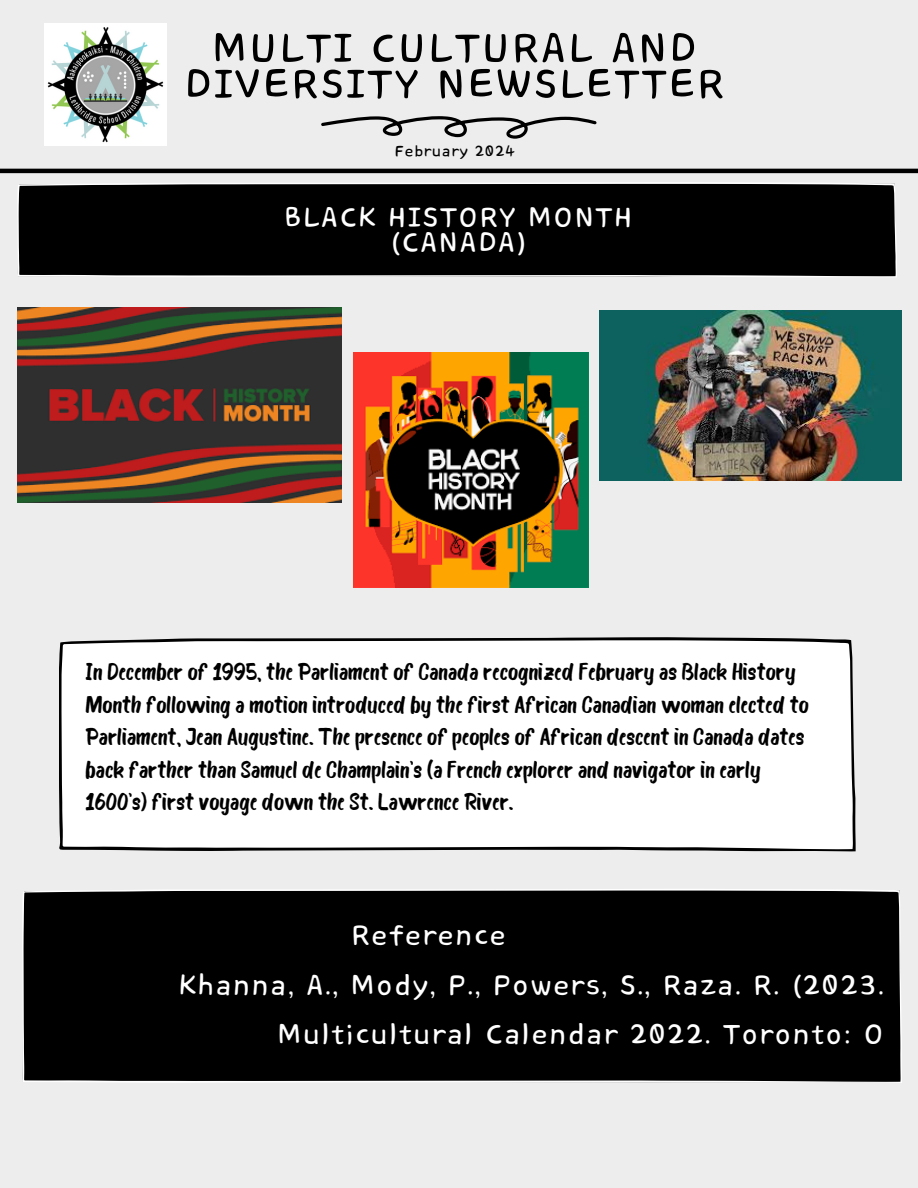
<style>
.page{position:relative;width:918px;height:1188px;background:#ededed}
.page>*{position:absolute;margin:0;border:0;box-sizing:border-box;transform-origin:0 0}
.t1{font:52.5px "Core Bandi Face";color:#000}
.t2{font:36px "Core Bandi Face";color:#fff}
.t3{font:35.55px "Core Bandi Face";color:#fff}
.t4{font:23.4px/32.7px "Bosk";color:#000}
.t5{font:19.5px "Core Bandi Face";color:#000}
</style>
<div class="page">
<div style="left:59px;top:637px;width:796px;height:215px;background:#fff"></div>
<svg style="left:17px;top:182px;width:880px;height:95px;background:#0f0f0f"></svg>
<svg style="left:321px;top:116px;width:276px;height:23px"></svg>
<img style="left:45px;top:24px;width:121px;height:121px">
<hr style="left:0;top:169px;width:918px;height:4px;background:#000">
<img style="left:17px;top:308px;width:324px;height:195px">
<img style="left:353px;top:352px;width:235px;height:235px">
<img style="left:599px;top:311px;width:303px;height:170px">
<div style="left:22px;top:889px;width:880px;height:194px;background:#000"></div>
<h2 class="t1" style="left:212px;top:21px;width:488px">MULTI CULTURAL AND</h2>
<h2 class="t1" style="left:184px;top:57px;width:543px">DIVERSITY NEWSLETTER</h2>
<p class="t5" style="left:395px;top:141px;width:122px">February 2024</p>
<p class="t3" style="left:284px;top:199px;width:351px">BLACK HISTORY MONTH</p>
<p class="t3" style="left:390px;top:224px;width:139px">(CANADA)</p>
<p class="t4" style="left:86px;top:658px;width:725px">In December of 1995, the Parliament of Canada recognized February as Black History Month following a motion introduced by the first African Canadian woman elected to Parliament, Jean Augustine. The presence of peoples of African descent in Canada dates back farther than Samuel de Champlain's (a French explorer and navigator in early 1600's) first voyage down the St. Lawrence River.</p>
<h4 class="t2" style="left:351px;top:916px;width:158px">Reference</h4>
<h4 class="t2" style="left:178px;top:966px;width:708px">Khanna, A., Mody, P., Powers, S., Raza. R. (2023.</h4>
<h4 class="t2" style="left:277px;top:1015px;width:609px">Multicultural Calendar 2022. Toronto: O</h4>
</div>
